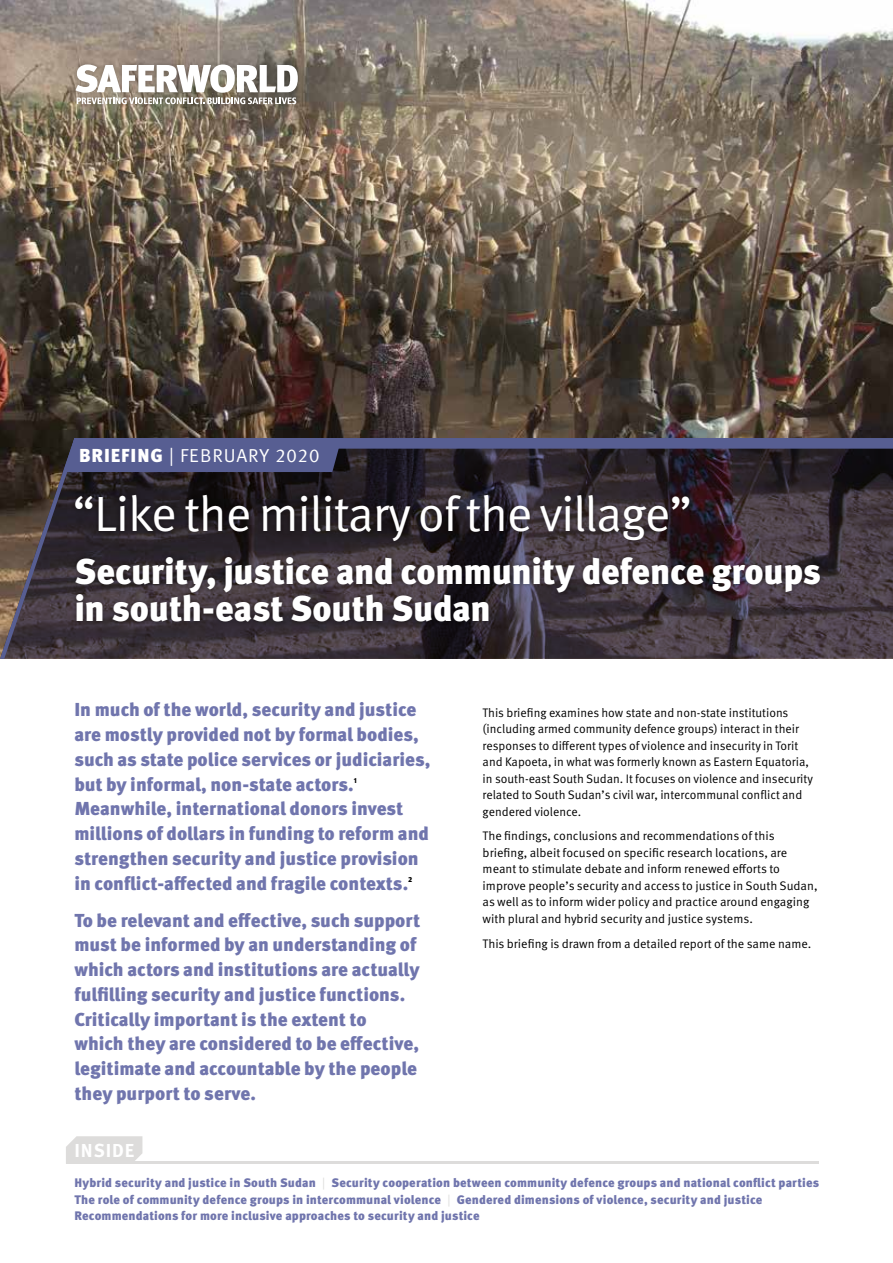
<style>
.page{position:relative;width:893px;height:1263px;background:#fff}
.page>*{position:absolute;margin:0;border:0;box-sizing:border-box;transform-origin:0 0}
.t1{font:49.5px "Meta Pro";letter-spacing:-.025em;color:#fff}
.t2{font:900 36px/37.5px "Meta Pro";letter-spacing:-.01em;color:#fff}
.t3{font:900 18.75px/24.8px "Meta Pro";color:#7075ad}
.t4{font:18.75px "Meta Pro";letter-spacing:.05em;color:#fff}
.t5{font:700 18.75px "Meta Pro";letter-spacing:.05em;color:#fff}
.t6{font:12.3px/16.5px "Meta Pro";color:#000}
.t7{font:900 12.3px/16.5px "Meta Pro";letter-spacing:.005em;color:#7075ad}
.t8{font:900 7.2px "Meta Pro";color:#000}
.s1{font-weight:900}
.s2{font-weight:400;color:#dddcdb}
</style>
<div class="page">
<img style="left:0;top:0;width:893px;height:438px">
<div style="left:70px;top:59px;width:233px;height:51px;background:#000;opacity:.25"></div>
<svg style="left:75px;top:65px;width:223px;height:39px"></svg>
<hr style="left:66px;top:1162px;width:753px;height:2px;background:#dddcdb">
<svg style="left:66px;top:1136px;width:76px;height:26px;background:#dedddc"></svg>
<svg style="left:0;top:438px;width:893px;height:221px;background:#37303a"></svg>
<h3 class="t4" style="left:79px;top:444px;width:242px"><span class="s1">BRIEFING</span> | FEBRUARY 2020</h3>
<h1 class="t1" style="left:72px;top:484px;width:622px">“Like the military of the village”</h1>
<h2 class="t2" style="left:74px;top:554px;width:748px">Security, justice and community defence groups in south-east South Sudan</h2>
<h3 class="t3" style="left:74px;top:698px;width:358px">In much of the world, security and justice are mostly provided not by formal bodies, such as state police services or judiciaries, but by informal, non-state actors.</h3>
<p class="t8" style="left:354px;top:776px;width:5px">1</p>
<h3 class="t3" style="left:74px;top:797px;width:356px">Meanwhile, international donors invest millions of dollars in funding to reform and strengthen security and justice provision in conflict-affected and fragile contexts.</h3>
<p class="t8" style="left:408px;top:875px;width:6px">2</p>
<p class="t3" style="left:74px;top:908px;width:347px">To be relevant and effective, such support must be informed by an understanding of which actors and institutions are actually fulfilling security and justice functions.<br>Critically important is the extent to which they are considered to be effective, legitimate and accountable by the people they purport to serve.</p>
<h3 class="t5" style="left:74px;top:1138px;width:62px">INSIDE</h3>
<p class="t6" style="left:483px;top:704px;width:332px">This briefing examines how state and non-state institutions (including armed community defence groups) interact in their responses to different types of violence and insecurity in Torit and Kapoeta, in what was formerly known as Eastern Equatoria, in south-east South Sudan. It focuses on violence and insecurity related to South Sudan’s civil war, intercommunal conflict and gendered violence.</p>
<p class="t6" style="left:483px;top:828px;width:336px">The findings, conclusions and recommendations of this briefing, albeit focused on specific research locations, are meant to stimulate debate and inform renewed efforts to improve people’s security and access to justice in South Sudan, as well as to inform wider policy and practice around engaging with plural and hybrid security and justice systems.</p>
<p class="t6" style="left:483px;top:935px;width:330px">This briefing is drawn from a detailed report of the same name.</p>
<p class="t7" style="left:74px;top:1175px;width:746px">Hybrid security and justice in South Sudan <span class="s2">|</span> Security cooperation between community defence groups and national conflict parties<br>The role of community defence groups in intercommunal violence <span class="s2">|</span> Gendered dimensions of violence, security and justice<br>Recommendations for more inclusive approaches to security and justice</p>
</div>
